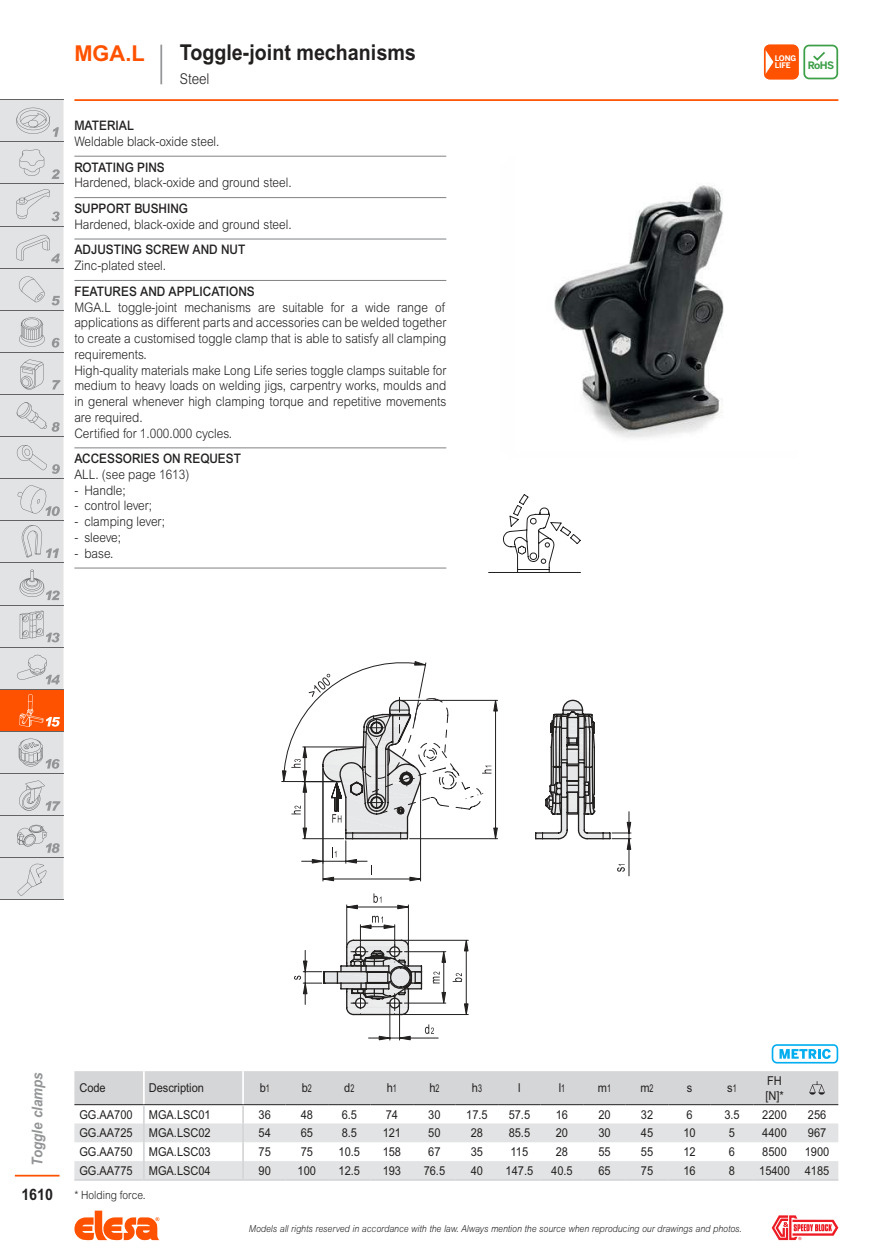
<style>
.page{position:relative;width:888px;height:1260px;background:#fff}
.page>*{position:absolute;margin:0;border:0;box-sizing:border-box;transform-origin:0 0}
.t1{font:700 21.88px "Arial MT Std";color:#221f1f;scale:.9 1}
.t2{font:700 21.88px "Arial MT Std";color:#ff5200}
.t3{font:700 15.75px "Arial MT Std";color:#221f1f;scale:.9 1}
.t4{font:italic 700 14.88px "Arial MT Std";color:#939597;scale:.9 1}
.t5{font:300 14.88px "Arial MT Std";color:#221f1f;scale:.9 1}
.t6{font:300 13.12px/15.8px "Arial MT Std";color:#221f1f;scale:.9 1}
.t7{font:500 13.12px "Arial MT Std";color:#221f1f;scale:.9 1}
.t8{font:12.25px/14.7px "Arial MT Std";color:#221f1f;scale:.9 1}
.t9{font:300 11.38px "Arial MT Std";color:#221f1f;scale:.9 1}
.t10{font:700 10.15px "Benton Sans";color:#3d9f48}
.t11{font:italic 300 9.62px "Arial MT Std";color:#221f1f;scale:.9 1}
.t12{font:700 7.7px/7.7px "Benton Sans";letter-spacing:-.025em;color:#fff}
.s1{font-size:10.67px}
</style>
<div class="page">
<svg style="left:74px;top:1211px;width:85px;height:29px"></svg>
<svg style="left:772px;top:1215px;width:66px;height:25px"></svg>
<hr style="left:15px;top:1175px;width:45px;height:2px;background:#ff5200">
<hr style="left:74px;top:99px;width:764px;height:2px;background:#ff5200">
<hr style="left:0;top:99px;width:63px;height:1px;background:#656263">
<hr style="left:0;top:900px;width:63px;height:1px;background:#656263">
<svg style="left:0;top:100px;width:63px;height:800px;background:#dad3d0"></svg>
<hr style="left:160px;top:45px;width:2px;height:39px;background:#939597">
<svg style="left:764px;top:45px;width:74px;height:34px"></svg>
<hr style="left:74px;top:156px;width:372px;height:1px;background:#808284">
<hr style="left:74px;top:197px;width:372px;height:1px;background:#808284">
<hr style="left:74px;top:239px;width:372px;height:1px;background:#808284">
<hr style="left:74px;top:280px;width:372px;height:1px;background:#808284">
<hr style="left:74px;top:447px;width:372px;height:1px;background:#808284">
<hr style="left:74px;top:568px;width:372px;height:1px;background:#808284">
<img style="left:554px;top:185px;width:170px;height:253px">
<svg style="left:488px;top:494px;width:93px;height:79px"></svg>
<svg style="left:281px;top:661px;width:350px;height:379px"></svg>
<hr style="left:74px;top:1179px;width:70px;height:2px;background:#d5d6d8">
<hr style="left:144px;top:1179px;width:99px;height:2px;background:#d5d6d8">
<hr style="left:243px;top:1179px;width:43px;height:2px;background:#d5d6d8">
<hr style="left:286px;top:1179px;width:42px;height:2px;background:#d5d6d8">
<hr style="left:328px;top:1179px;width:43px;height:2px;background:#d5d6d8">
<hr style="left:371px;top:1179px;width:42px;height:2px;background:#d5d6d8">
<hr style="left:413px;top:1179px;width:43px;height:2px;background:#d5d6d8">
<hr style="left:456px;top:1179px;width:42px;height:2px;background:#d5d6d8">
<hr style="left:498px;top:1179px;width:43px;height:2px;background:#d5d6d8">
<hr style="left:541px;top:1179px;width:42px;height:2px;background:#d5d6d8">
<hr style="left:583px;top:1179px;width:43px;height:2px;background:#d5d6d8">
<hr style="left:626px;top:1179px;width:42px;height:2px;background:#d5d6d8">
<hr style="left:668px;top:1179px;width:43px;height:2px;background:#d5d6d8">
<hr style="left:711px;top:1179px;width:42px;height:2px;background:#d5d6d8">
<hr style="left:753px;top:1179px;width:43px;height:2px;background:#d5d6d8">
<hr style="left:796px;top:1179px;width:42px;height:2px;background:#d5d6d8">
<svg style="left:74px;top:1071px;width:764px;height:109px"></svg>
<svg style="left:772px;top:1044px;width:66px;height:20px"></svg>
<h1 class="t2" style="left:74px;top:45px;width:72px">MGA.L</h1>
<h1 class="t1" style="left:180px;top:44px;width:264px">Toggle-joint mechanisms</h1>
<p class="t5" style="left:180px;top:74px;width:35px">Steel</p>
<p class="t7" style="left:74px;top:118px;width:68px">MATERIAL</p>
<p class="t6" style="left:74px;top:135px;width:163px">Weldable black-oxide steel.</p>
<p class="t7" style="left:74px;top:159px;width:102px">ROTATING PINS</p>
<p class="t6" style="left:74px;top:176px;width:243px">Hardened, black-oxide and ground steel.</p>
<p class="t7" style="left:74px;top:201px;width:128px">SUPPORT BUSHING</p>
<p class="t6" style="left:74px;top:217px;width:243px">Hardened, black-oxide and ground steel.</p>
<p class="t7" style="left:74px;top:242px;width:191px">ADJUSTING SCREW AND NUT</p>
<p class="t6" style="left:74px;top:259px;width:103px">Zinc-plated steel.</p>
<p class="t7" style="left:74px;top:284px;width:202px">FEATURES AND APPLICATIONS</p>
<p class="t6" style="left:74px;top:300px;width:415px">MGA.L toggle-joint mechanisms are suitable for a wide range of applications as different parts and accessories can be welded together to create a customised toggle clamp that is able to satisfy all clamping requirements.<br>High-quality materials make Long Life series toggle clamps suitable for medium to heavy loads on welding jigs, carpentry works, moulds and in general whenever high clamping torque and repetitive movements are required.<br>Certified for 1.000.000 cycles.</p>
<p class="t7" style="left:74px;top:451px;width:187px">ACCESSORIES ON REQUEST</p>
<p class="t6" style="left:74px;top:468px;width:129px">ALL. (see page 1613)</p>
<p class="t6" style="left:74px;top:483px;width:58px">- Handle;</p>
<p class="t6" style="left:74px;top:499px;width:88px">- control lever;</p>
<p class="t6" style="left:74px;top:515px;width:102px">- clamping lever;</p>
<p class="t6" style="left:74px;top:531px;width:53px">- sleeve;</p>
<p class="t6" style="left:74px;top:546px;width:45px">- base.</p>
<p class="t12" style="left:775px;top:54px;width:23px">LONG<br>LIFE</p>
<p class="t10" style="left:808px;top:59px;width:28px">RoHS</p>
<p class="t4" style="left:32px;top:1166px;width:106px;rotate:-90deg">Toggle clamps</p>
<p class="t3" style="left:21px;top:1189px;width:37px">1610</p>
<p class="t8" style="left:79px;top:1082px;width:31px">Code</p>
<p class="t8" style="left:149px;top:1082px;width:63px">Description</p>
<p class="t8" style="left:260px;top:1082px;width:13px">b<span class="s1">1</span></p>
<p class="t8" style="left:302px;top:1082px;width:13px">b<span class="s1">2</span></p>
<p class="t8" style="left:344px;top:1082px;width:13px">d<span class="s1">2</span></p>
<p class="t8" style="left:387px;top:1082px;width:13px">h<span class="s1">1</span></p>
<p class="t8" style="left:429px;top:1082px;width:13px">h<span class="s1">2</span></p>
<p class="t8" style="left:472px;top:1082px;width:13px">h<span class="s1">3</span></p>
<p class="t8" style="left:518px;top:1082px;width:4px">l</p>
<p class="t8" style="left:559px;top:1082px;width:9px">l<span class="s1">1</span></p>
<p class="t8" style="left:598px;top:1082px;width:16px">m<span class="s1">1</span></p>
<p class="t8" style="left:640px;top:1082px;width:16px">m<span class="s1">2</span></p>
<p class="t8" style="left:687px;top:1082px;width:8px">s</p>
<p class="t8" style="left:727px;top:1082px;width:12px">s<span class="s1">1</span></p>
<p class="t8" style="left:765px;top:1074px;width:22px">FH [N]*</p>
<p class="t8" style="left:79px;top:1108px;width:61px">GG.AA700</p>
<p class="t8" style="left:149px;top:1108px;width:70px">MGA.LSC01</p>
<p class="t8" style="left:259px;top:1108px;width:15px">36</p>
<p class="t8" style="left:301px;top:1108px;width:15px">48</p>
<p class="t8" style="left:342px;top:1108px;width:19px">6.5</p>
<p class="t8" style="left:386px;top:1108px;width:15px">74</p>
<p class="t8" style="left:428px;top:1108px;width:15px">30</p>
<p class="t8" style="left:466px;top:1108px;width:25px">17.5</p>
<p class="t8" style="left:509px;top:1108px;width:25px">57.5</p>
<p class="t8" style="left:556px;top:1108px;width:15px">16</p>
<p class="t8" style="left:598px;top:1108px;width:15px">20</p>
<p class="t8" style="left:641px;top:1108px;width:15px">32</p>
<p class="t8" style="left:686px;top:1108px;width:8px">6</p>
<p class="t8" style="left:724px;top:1108px;width:19px">3.5</p>
<p class="t8" style="left:762px;top:1108px;width:29px">2200</p>
<p class="t8" style="left:808px;top:1108px;width:22px">256</p>
<p class="t8" style="left:79px;top:1127px;width:61px">GG.AA725</p>
<p class="t8" style="left:149px;top:1127px;width:70px">MGA.LSC02</p>
<p class="t8" style="left:259px;top:1127px;width:15px">54</p>
<p class="t8" style="left:301px;top:1127px;width:15px">65</p>
<p class="t8" style="left:342px;top:1127px;width:19px">8.5</p>
<p class="t8" style="left:383px;top:1127px;width:22px">121</p>
<p class="t8" style="left:428px;top:1127px;width:15px">50</p>
<p class="t8" style="left:471px;top:1127px;width:15px">28</p>
<p class="t8" style="left:509px;top:1127px;width:25px">85.5</p>
<p class="t8" style="left:556px;top:1127px;width:15px">20</p>
<p class="t8" style="left:598px;top:1127px;width:15px">30</p>
<p class="t8" style="left:641px;top:1127px;width:15px">45</p>
<p class="t8" style="left:683px;top:1127px;width:15px">10</p>
<p class="t8" style="left:729px;top:1127px;width:8px">5</p>
<p class="t8" style="left:762px;top:1127px;width:29px">4400</p>
<p class="t8" style="left:808px;top:1127px;width:22px">967</p>
<p class="t8" style="left:79px;top:1146px;width:61px">GG.AA750</p>
<p class="t8" style="left:149px;top:1146px;width:70px">MGA.LSC03</p>
<p class="t8" style="left:259px;top:1146px;width:15px">75</p>
<p class="t8" style="left:301px;top:1146px;width:15px">75</p>
<p class="t8" style="left:339px;top:1146px;width:25px">10.5</p>
<p class="t8" style="left:383px;top:1146px;width:22px">158</p>
<p class="t8" style="left:428px;top:1146px;width:15px">67</p>
<p class="t8" style="left:471px;top:1146px;width:15px">35</p>
<p class="t8" style="left:511px;top:1146px;width:21px">115</p>
<p class="t8" style="left:556px;top:1146px;width:15px">28</p>
<p class="t8" style="left:598px;top:1146px;width:15px">55</p>
<p class="t8" style="left:641px;top:1146px;width:15px">55</p>
<p class="t8" style="left:683px;top:1146px;width:15px">12</p>
<p class="t8" style="left:729px;top:1146px;width:8px">6</p>
<p class="t8" style="left:762px;top:1146px;width:29px">8500</p>
<p class="t8" style="left:805px;top:1146px;width:29px">1900</p>
<p class="t8" style="left:79px;top:1164px;width:61px">GG.AA775</p>
<p class="t8" style="left:149px;top:1164px;width:70px">MGA.LSC04</p>
<p class="t8" style="left:259px;top:1164px;width:15px">90</p>
<p class="t8" style="left:298px;top:1164px;width:22px">100</p>
<p class="t8" style="left:339px;top:1164px;width:25px">12.5</p>
<p class="t8" style="left:383px;top:1164px;width:22px">193</p>
<p class="t8" style="left:424px;top:1164px;width:25px">76.5</p>
<p class="t8" style="left:471px;top:1164px;width:15px">40</p>
<p class="t8" style="left:506px;top:1164px;width:32px">147.5</p>
<p class="t8" style="left:551px;top:1164px;width:25px">40.5</p>
<p class="t8" style="left:598px;top:1164px;width:15px">65</p>
<p class="t8" style="left:641px;top:1164px;width:15px">75</p>
<p class="t8" style="left:683px;top:1164px;width:15px">16</p>
<p class="t8" style="left:729px;top:1164px;width:8px">8</p>
<p class="t8" style="left:759px;top:1164px;width:79px">15400 4185</p>
<p class="t9" style="left:74px;top:1191px;width:81px">* Holding force.</p>
<p class="t11" style="left:249px;top:1226px;width:549px">Models all rights reserved in accordance with the law. Always mention the source when reproducing our drawings and photos.</p>
</div>
